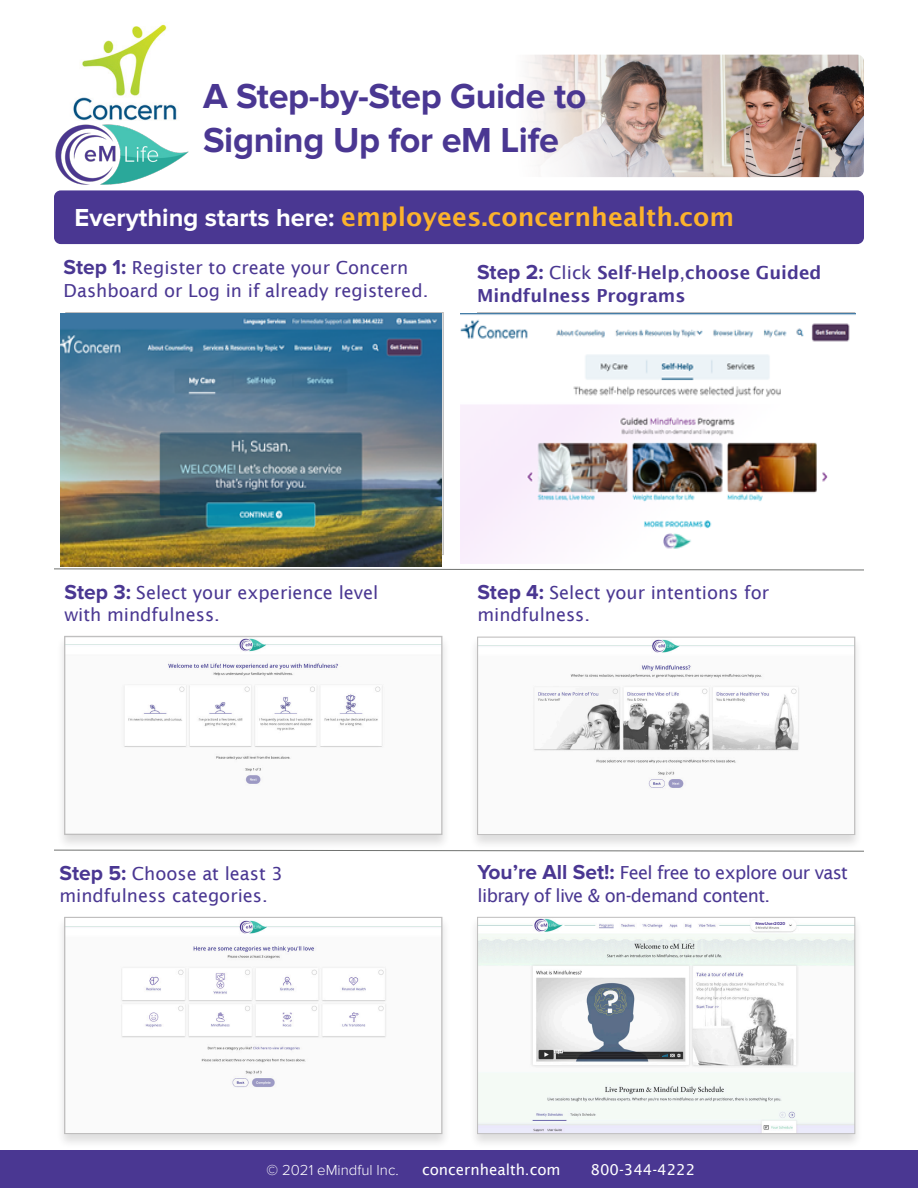
<style>
.page{position:relative;width:918px;height:1188px;background:#fff}
.page>*{position:absolute;margin:0;border:0;box-sizing:border-box;transform-origin:0 0}
.t1{font:700 36px "Proxima Nova";letter-spacing:-.01em;color:#4a3792}
.t2{font:600 25.5px "Lucida Sans";color:#fcb32c}
.t3{font:18px/22.8px "Lucida Sans";color:#4a3792}
.t4{font:18px/22.8px "Lucida Sans";letter-spacing:-.035em;color:#4a3792}
.t5{font:600 18px/23px "Lucida Sans";color:#4a3792}
.t6{font:15px "Lucida Sans";color:#fff}
.t7{font:300 15px "Proxima Nova";color:#fff}
.t8{font:700 4.5px "Proxima Nova";color:#4a3792}
.s1{font-family:"Proxima Nova";font-weight:700;color:#fff}
.s2{font-family:"Proxima Nova";font-weight:700;font-size:21px}
.s3{font-weight:400}
</style>
<div class="page">
<div style="left:0;top:1150px;width:918px;height:38px;background:#4a3792"></div>
<div style="left:56px;top:634px;width:394px;height:216px;background:#231f20;opacity:.15"></div>
<img style="left:67px;top:638px;width:373px;height:195px">
<div style="left:64px;top:636px;width:378px;height:199px;border:1px solid #bfbebe"></div>
<div style="left:469px;top:635px;width:394px;height:215px;background:#231f20;opacity:.15"></div>
<svg style="left:479px;top:639px;width:374px;height:194px"></svg>
<div style="left:477px;top:637px;width:378px;height:198px;border:1px solid #bfbebe"></div>
<div style="left:54px;top:190px;width:810px;height:54px;background:#4a3792;border-radius:7px"></div>
<div style="left:56px;top:915px;width:394px;height:234px;background:#231f20;opacity:.15"></div>
<img style="left:67px;top:919px;width:373px;height:213px">
<div style="left:64px;top:917px;width:378px;height:217px;border:1px solid #bfbebe"></div>
<div style="left:469px;top:915px;width:394px;height:234px;background:#231f20;opacity:.15"></div>
<img style="left:479px;top:919px;width:374px;height:213px">
<div style="left:477px;top:917px;width:378px;height:217px;border:1px solid #bfbebe"></div>
<svg style="left:54px;top:569px;width:810px;height:1px"></svg>
<svg style="left:54px;top:850px;width:810px;height:2px"></svg>
<img style="left:55px;top:124px;width:134px;height:61px">
<img style="left:527px;top:55px;width:337px;height:122px">
<div style="left:756px;top:921px;width:32px;height:5px;background:#fff"></div>
<img style="left:73px;top:24px;width:104px;height:97px">
<img style="left:60px;top:313px;width:382px;height:253px">
<img style="left:461px;top:313px;width:394px;height:250px">
<p class="t1" style="left:203px;top:76px;width:385px">A Step-by-Step Guide to</p>
<p class="t1" style="left:203px;top:119px;width:358px">Signing Up for eM Life</p>
<p class="t2" style="left:75px;top:202px;width:661px"><span class="s1">Everything starts here:</span> employees.concernhealth.com</p>
<p class="t3" style="left:64px;top:256px;width:366px"><span class="s2">Step 1:</span> Register to create your Concern<br>Dashboard or Log in if already registered.</p>
<p class="t5" style="left:477px;top:261px;width:346px"><span class="s2">Step 2:</span> <span class="s3">Click</span> Self-Help<span class="s3">,</span>choose Guided<br>Mindfulness Programs</p>
<p class="t3" style="left:64px;top:581px;width:316px"><span class="s2">Step 3:</span> Select your experience level with mindfulness.</p>
<p class="t3" style="left:477px;top:581px;width:293px"><span class="s2">Step 4:</span> Select your intentions for mindfulness.</p>
<p class="t3" style="left:59px;top:862px;width:225px"><span class="s2">Step 5:</span> Choose at least 3 mindfulness categories.</p>
<p class="t4" style="left:478px;top:861px;width:372px"><span class="s2">You’re All Set!:</span> Feel free to explore our vast library of live &amp; on-demand content.</p>
<p class="t8" style="left:756px;top:921px;width:31px">NewUser2020</p>
<p class="t7" style="left:267px;top:1161px;width:134px">© 2021 eMindful Inc.</p>
<p class="t6" style="left:422px;top:1161px;width:140px">concernhealth.com</p>
<p class="t6" style="left:591px;top:1161px;width:106px">800-344-4222</p>
</div>
